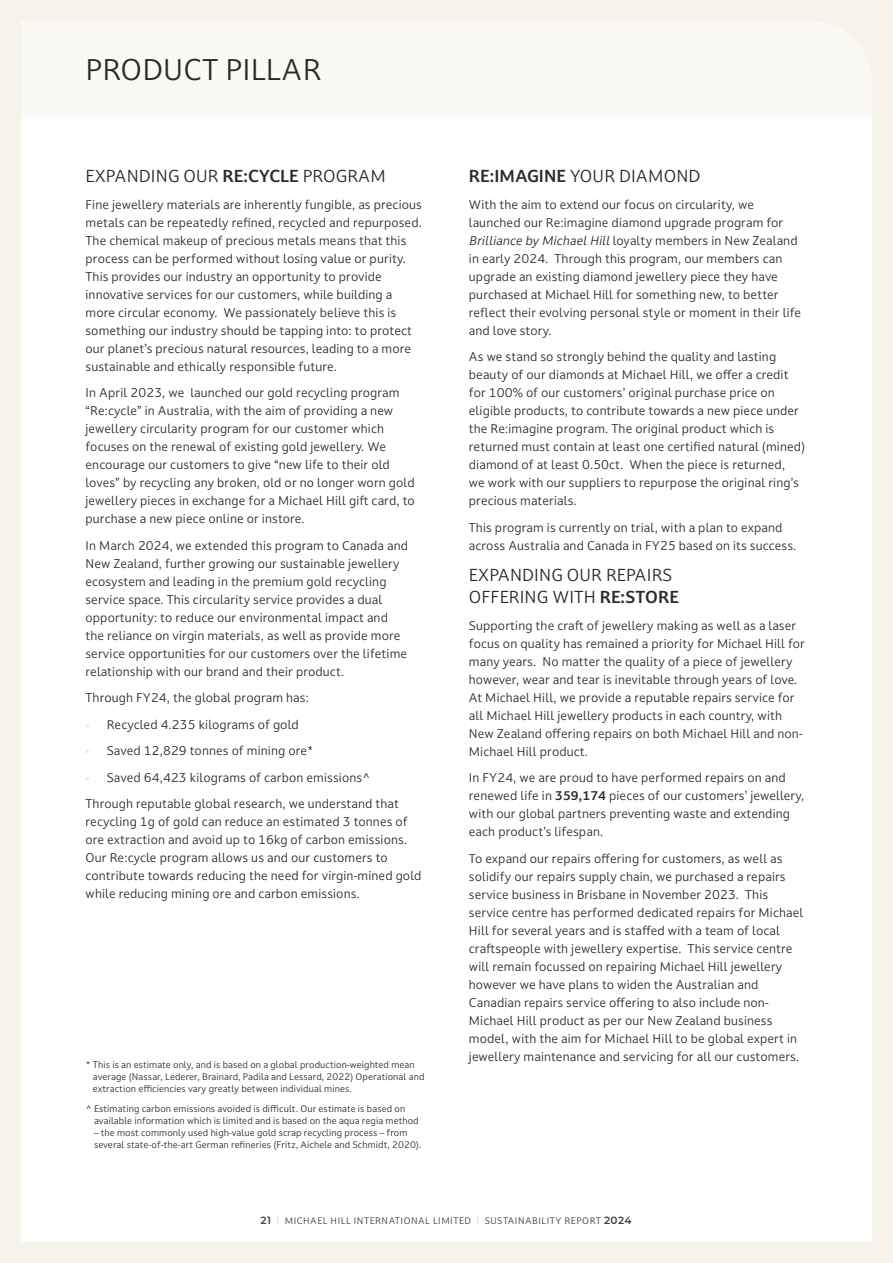
<style>
.page{position:relative;width:893px;height:1263px;background:#f6f3ea}
.page>*{position:absolute;margin:0;border:0;box-sizing:border-box;transform-origin:0 0}
.t1{font:28.5px "Darkmode Darkmode On";color:#2c2a2a}
.t2{font:16.5px/22.5px "Darkmode Darkmode On";color:#2c2a2a}
.t3{font:12px/18px "Darkmode Darkmode On";letter-spacing:.01em;color:#2c2a2a}
.t4{font:9px/12px "Darkmode Darkmode On";letter-spacing:.01em;color:#2c2a2a}
.t5{font:9px "Darkmode Darkmode On";letter-spacing:.05em;color:#424040}
.s1{font-weight:700}
.s2{color:#eae4d1}
.s3{font-style:italic}
.s4{font-family:"Montserrat";font-weight:600;font-size:10.5px}
</style>
<div class="page">
<div style="left:21px;top:117px;width:851px;height:1125px;background:#fff"></div>
<div style="left:21px;top:21px;width:851px;height:96px;background:#faf9f4"></div>
<h1 class="t1" style="left:85px;top:50px;width:238px">PRODUCT PILLAR</h1>
<h2 class="t2" style="left:86px;top:165px;width:302px">EXPANDING OUR <span class="s1">RE:CYCLE</span> PROGRAM</h2>
<p class="t3" style="left:86px;top:195px;width:338px">Fine jewellery materials are inherently fungible, as precious metals can be repeatedly refined, recycled and repurposed.<br>The chemical makeup of precious metals means that this process can be performed without losing value or purity.<br>This provides our industry an opportunity to provide innovative services for our customers, while building a more circular economy. We passionately believe this is something our industry should be tapping into: to protect our planet’s precious natural resources, leading to a more sustainable and ethically responsible future.</p>
<p class="t3" style="left:86px;top:384px;width:331px">In April 2023, we launched our gold recycling program “Re:cycle” in Australia, with the aim of providing a new jewellery circularity program for our customer which focuses on the renewal of existing gold jewellery. We encourage our customers to give “new life to their old loves” by recycling any broken, old or no longer worn gold jewellery pieces in exchange for a Michael Hill gift card, to purchase a new piece online or instore.</p>
<p class="t3" style="left:86px;top:536px;width:324px">In March 2024, we extended this program to Canada and New Zealand, further growing our sustainable jewellery ecosystem and leading in the premium gold recycling service space. This circularity service provides a dual opportunity: to reduce our environmental impact and the reliance on virgin materials, as well as provide more service opportunities for our customers over the lifetime relationship with our brand and their product.</p>
<p class="t3" style="left:86px;top:689px;width:225px">Through FY24, the global program has:</p>
<p class="t3" style="left:86px;top:715px;width:215px"><span class="s2">•</span> Recycled 4.235 kilograms of gold</p>
<p class="t3" style="left:86px;top:742px;width:229px"><span class="s2">•</span> Saved 12,829 tonnes of mining ore*</p>
<p class="t3" style="left:86px;top:768px;width:286px"><span class="s2">•</span> Saved 64,423 kilograms of carbon emissions^</p>
<p class="t3" style="left:86px;top:795px;width:337px">Through reputable global research, we understand that recycling 1g of gold can reduce an estimated 3 tonnes of ore extraction and avoid up to 16kg of carbon emissions.<br>Our Re:cycle program allows us and our customers to contribute towards reducing the need for virgin-mined gold while reducing mining ore and carbon emissions.</p>
<p class="t4" style="left:93px;top:1058px;width:333px;text-indent:-7px">* This is an estimate only, and is based on a global production-weighted mean average (Nassar, Lederer, Brainard, Padila and Lessard, 2022) Operational and extraction efficiencies vary greatly between individual mines.</p>
<p class="t4" style="left:94px;top:1103px;width:326px;text-indent:-8px">^ Estimating carbon emissions avoided is difficult. Our estimate is based on available information which is limited and is based on the aqua regia method</p>
<p class="t4" style="left:94px;top:1127px;width:329px">– the most commonly used high-value gold scrap recycling process – from several state-of-the-art German refineries (Fritz, Aichele and Schmidt, 2020).</p>
<h2 class="t2" style="left:469px;top:165px;width:233px"><span class="s1">RE:IMAGINE</span> YOUR DIAMOND</h2>
<p class="t3" style="left:469px;top:195px;width:334px">With the aim to extend our focus on circularity, we launched our Re:imagine diamond upgrade program for <span class="s3">Brilliance by MichaelHill</span>loyalty members in New Zealand in early 2024. Through this program, our members can upgrade an existing diamond jewellery piece they have purchased at Michael Hill for something new, to better reflect their evolving personal style or moment in their life and love story.</p>
<p class="t3" style="left:469px;top:348px;width:338px">As we stand so strongly behind the quality and lasting beauty of our diamonds at Michael Hill, we offer a credit for 100% of our customers’ original purchase price on eligible products, to contribute towards a new piece under the Re:imagine program. The original product which is returned must contain at least one certified natural (mined) diamond of at least 0.50ct. When the piece is returned,<br>we work with our suppliers to repurpose the original ring’s precious materials.</p>
<p class="t3" style="left:469px;top:518px;width:329px">This program is currently on trial, with a plan to expand across Australia and Canada in FY25 based on its success.</p>
<h2 class="t2" style="left:469px;top:563px;width:212px">EXPANDING OUR REPAIRS<br>OFFERING WITH <span class="s1">RE:STORE</span></h2>
<p class="t3" style="left:469px;top:616px;width:338px">Supporting the craft of jewellery making as well as a laser focus on quality has remained a priority for Michael Hill for many years. No matter the quality of a piece of jewellery however, wear and tear is inevitable through years of love.<br>At Michael Hill, we provide a reputable repairs service for all Michael Hill jewellery products in each country, with New Zealand offering repairs on both Michael Hill and non-Michael Hill product.</p>
<p class="t3" style="left:469px;top:769px;width:337px">In FY24, we are proud to have performed repairs on and renewed life in <span class="s1">359,174</span> pieces of our customers’ jewellery, with our global partners preventing waste and extending each product’s lifespan.</p>
<p class="t3" style="left:469px;top:849px;width:336px">To expand our repairs offering for customers, as well as solidify our repairs supply chain, we purchased a repairs service business in Brisbane in November 2023. This service centre has performed dedicated repairs for Michael Hill for several years and is staffed with a team of local craftspeople with jewellery expertise. This service centre will remain focussed on repairing Michael Hill jewellery however we have plans to widen the Australian and Canadian repairs service offering to also include non-Michael Hill product as per our New Zealand business model, with the aim for Michael Hill to be global expert in jewellery maintenance and servicing for all our customers.</p>
<p class="t5" style="left:261px;top:1214px;width:373px"><span class="s4">21</span> <sup>|</sup> MICHAEL HILL INTERNATIONAL LIMITED <sup>|</sup> SUSTAINABILITY REPORT <span class="s4">2024</span></p>
</div>
